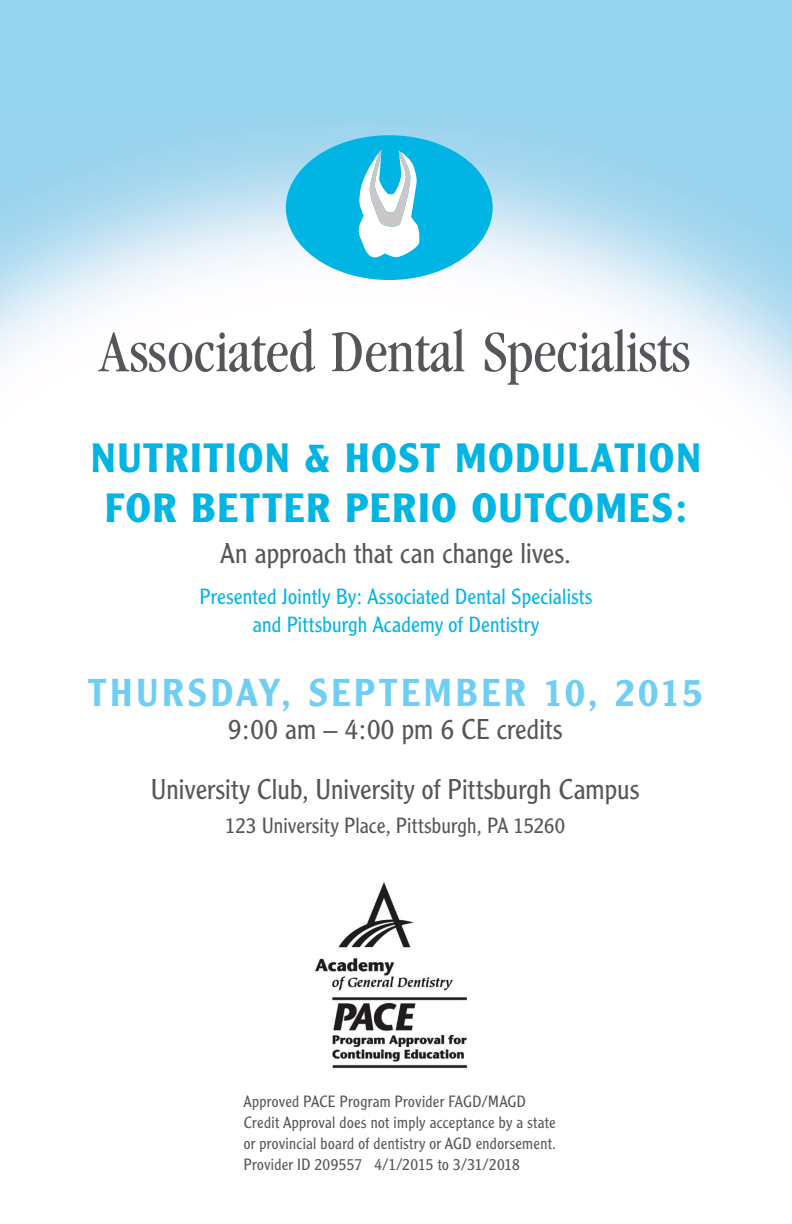
<style>
.page{position:relative;width:792px;height:1224px;background:#fff}
.page>*{position:absolute;margin:0;border:0;box-sizing:border-box;transform-origin:0 0}
.t1{font:700 40px/50px "Clearface Gothic LH";letter-spacing:.05em;color:#00b4e3;text-align:center}
.t2{font:500 38px "Clearface Gothic LH";letter-spacing:.095em;color:#6fcef4}
.t3{font:300 28px "Clearface Gothic LH";letter-spacing:.005em;color:#55565a}
.t4{font:300 21.6px/28px "Clearface Gothic LH";letter-spacing:.01em;color:#00b4e3;text-align:center}
.t5{font:300 21.6px "Clearface Gothic LH";letter-spacing:.005em;color:#55565a}
.t6{font:300 16px/21px "Clearface Gothic LH";letter-spacing:.02em;color:#55565a;text-align:justify}
</style>
<div class="page">
<div style="left:0;top:0;width:792px;height:726px;background:#97d4ee"></div>
<img style="left:0;top:146px;width:792px;height:580px">
<img style="left:377px;top:146px;width:415px;height:430px">
<img style="left:315px;top:882px;width:153px;height:187px">
<svg style="left:98px;top:329px;width:217px;height:43px;background:#d1d1d2"></svg>
<svg style="left:332px;top:329px;width:133px;height:43px;background:#cbcbcc"></svg>
<svg style="left:485px;top:329px;width:204px;height:56px;background:#d6d6d8"></svg>
<svg style="left:286px;top:135px;width:207px;height:145px;background:#50c8e9"></svg>
<p class="t1" style="left:91px;top:434px;width:611px">NUTRITION &amp; HOST MODULATION<br>FOR BETTER PERIO OUTCOMES:</p>
<p class="t3" style="left:221px;top:537px;width:352px">An approach that can change lives.</p>
<p class="t4" style="left:200px;top:582px;width:394px">Presented Jointly By: Associated Dental Specialists and Pittsburgh Academy of Dentistry</p>
<p class="t2" style="left:88px;top:669px;width:616px">THURSDAY, SEPTEMBER 10, 2015</p>
<p class="t3" style="left:228px;top:712px;width:336px">9:00 am – 4:00 pm 6 CE credits</p>
<p class="t3" style="left:151px;top:772px;width:490px">University Club, University of Pittsburgh Campus</p>
<p class="t5" style="left:225px;top:812px;width:342px">123 University Place, Pittsburgh, PA 15260</p>
<p class="t6" style="left:244px;top:1091px;width:284px">Approved PACE Program Provider FAGD/MAGD</p>
<p class="t6" style="left:244px;top:1112px;width:314px">Credit Approval does not imply acceptance by a state or provincial board of dentistry or AGD endorsement.<br>Provider ID 209557 4/1/2015 to 3/31/2018</p>
</div>
